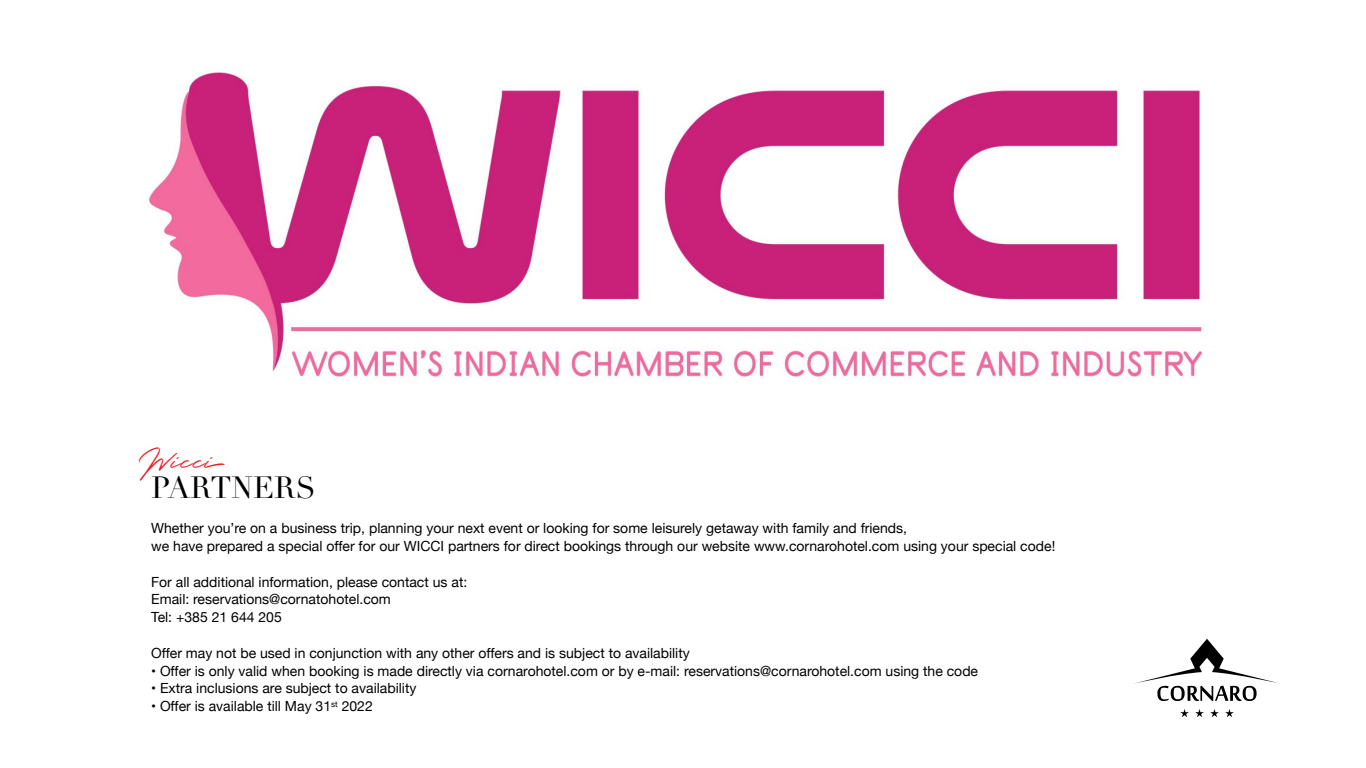
<style>
.page{position:relative;width:1366px;height:768px;background:#fff}
.page>*{position:absolute;margin:0;border:0;box-sizing:border-box;transform-origin:0 0}
.t1{font:34px "Holland";letter-spacing:.025em;color:#ed1c24}
.t2{font:30px "Didot";color:#000}
.t3{font:14px/17.8px "Helvetica Neue";color:#000}
</style>
<div class="page">
<svg style="left:1134px;top:639px;width:146px;height:62px"></svg>
<svg style="left:1180px;top:709px;width:9px;height:8px"></svg>
<svg style="left:1195px;top:709px;width:9px;height:8px"></svg>
<svg style="left:1210px;top:709px;width:9px;height:8px"></svg>
<svg style="left:1225px;top:709px;width:9px;height:8px"></svg>
<img style="left:149px;top:72px;width:1053px;height:307px">
<h1 class="t1" style="left:139px;top:434px;width:77px">Wicci</h1>
<h2 class="t2" style="left:151px;top:469px;width:166px">PARTNERS</h2>
<p class="t3" style="left:151px;top:520px;width:906px">Whether you’re on a business trip, planning your next event or looking for some leisurely getaway with family and friends,<br>we have prepared a special offer for our WICCI partners for direct bookings through our website www.cornarohotel.com using your special code!</p>
<p class="t3" style="left:151px;top:574px;width:318px">For all additional information, please contact us at:<br>Email: reservations@cornatohotel.com<br>Tel: +385 21 644 205</p>
<p class="t3" style="left:151px;top:645px;width:540px">Offer may not be used in conjunction with any other offers and is subject to availability</p>
<p class="t3" style="left:151px;top:663px;width:828px">• Offer is only valid when booking is made directly via cornarohotel.com or by e-mail: reservations@cornarohotel.com using the code</p>
<p class="t3" style="left:151px;top:680px;width:267px">• Extra inclusions are subject to availability</p>
<p class="t3" style="left:151px;top:698px;width:223px">• Offer is available till May 31<sup>st</sup> 2022</p>
</div>
